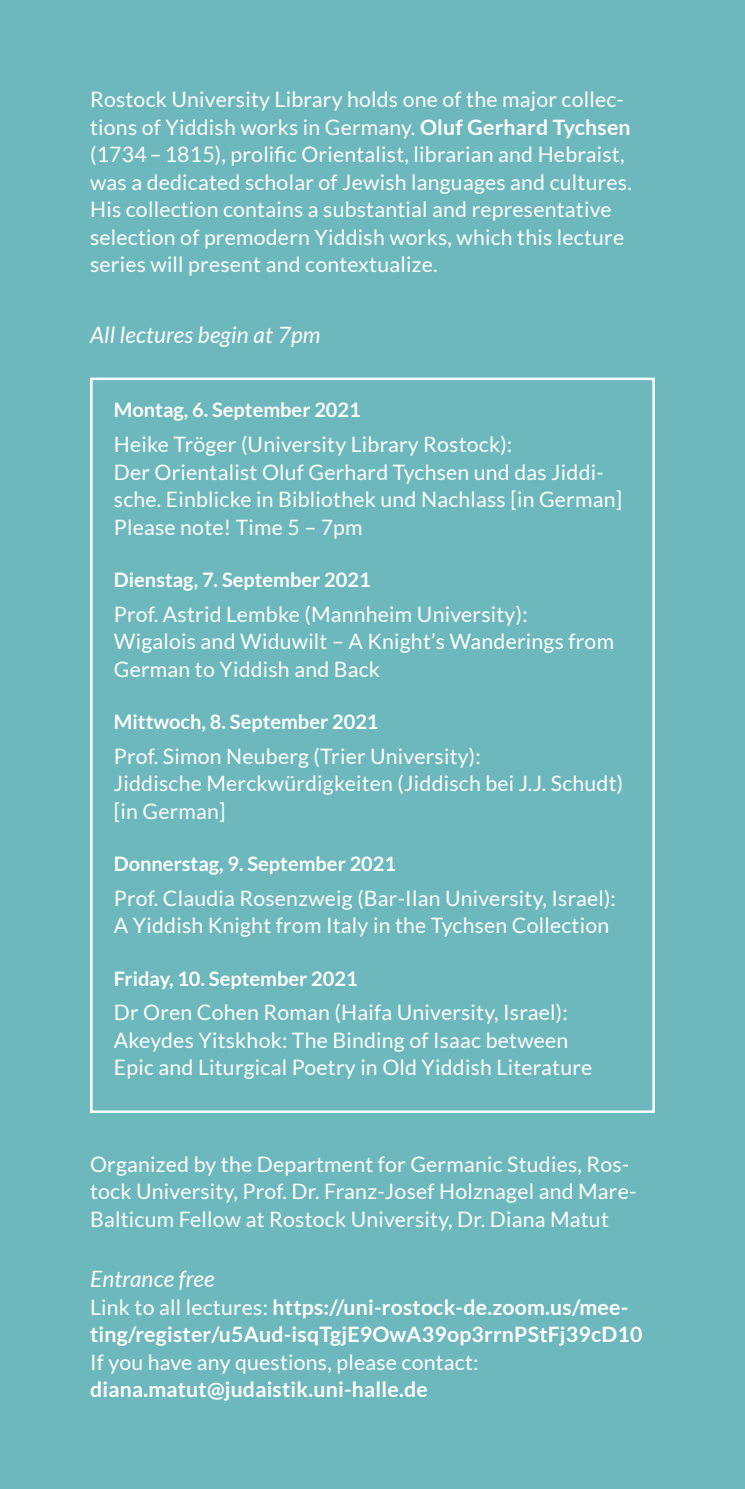
<style>
.page{position:relative;width:745px;height:1489px;background:#fff}
.page>*{position:absolute;margin:0;border:0;box-sizing:border-box;transform-origin:0 0}
.t1{font:italic 22.5px "Lato";letter-spacing:.01em;color:#fff}
.t2{font:21.25px/27.5px "Lato";letter-spacing:.01em;color:#fff}
.t3{font:700 21.25px/27.5px "Lato";letter-spacing:.01em;color:#fff}
.t4{font:700 20px "Lato";color:#fff}
.s1{font-weight:700}
.s2{font-weight:400}
</style>
<div class="page">
<div style="left:0;top:0;width:744px;height:1488px;background:#6cb8bc"></div>
<p class="t2" style="left:90px;top:85px;width:543px">Rostock University Library holds one of the major collec&shy;tions of Yiddish works in Germany. <span class="s1">Oluf Gerhard Tychsen </span>(1734– 1815), prolific Orientalist, librarian and Hebraist, was a dedicated scholar of Jewish languages and cultures.<br>His collection contains a substantial and representative selection of premodern Yiddish works, which this lecture series will present and contextualize.</p>
<p class="t1" style="left:90px;top:320px;width:232px">All lectures begin at 7pm</p>
<p class="t4" style="left:114px;top:398px;width:248px">Montag, 6. September 2021</p>
<p class="t2" style="left:114px;top:430px;width:509px">Heike Tröger (University Library Rostock):<br>Der Orientalist Oluf Gerhard Tychsen und das Jiddi&shy;sche. Einblicke in Bibliothek und Nachlass [in German] Please note! Time 5 – 7pm</p>
<p class="t4" style="left:114px;top:567px;width:258px">Dienstag, 7. September 2021</p>
<p class="t2" style="left:114px;top:599px;width:501px">Prof. Astrid Lembke (Mannheim University):<br>Wigalois and Widuwilt – A Knight’s Wanderings from<br>German to Yiddish and Back</p>
<p class="t4" style="left:114px;top:709px;width:266px">Mittwoch, 8. September 2021</p>
<p class="t2" style="left:114px;top:741px;width:510px">Prof. Simon Neuberg (Trier University):<br>Jiddische Merckwürdigkeiten (Jiddisch bei J.J. Schudt) [in German]</p>
<p class="t4" style="left:114px;top:851px;width:283px">Donnerstag, 9. September 2021</p>
<p class="t2" style="left:114px;top:883px;width:503px">Prof. Claudia Rosenzweig (Bar-Ilan University, Israel):<br>A Yiddish Knight from Italy in the Tychsen Collection</p>
<p class="t4" style="left:114px;top:965px;width:245px">Friday, 10. September 2021</p>
<p class="t2" style="left:114px;top:998px;width:479px">Dr Oren Cohen Roman (Haifa University, Israel):<br>Akeydes Yitskhok: The Binding of Isaac between<br>Epic and Liturgical Poetry in Old Yiddish Literature</p>
<p class="t2" style="left:90px;top:1149px;width:547px">Organized by the Department for Germanic Studies, Ros&shy;tock University, Prof. Dr. Franz-Josef Holznagel and Mare-<br>Balticum Fellow at Rostock University, Dr. Diana Matut</p>
<p class="t1" style="left:90px;top:1264px;width:126px">Entrance free</p>
<p class="t3" style="left:90px;top:1292px;width:553px"><span class="s2">Link to all lectures:</span> https://uni-rostock-de.zoom.us/mee&shy;ting/register/u5Aud-isqTgjE9OwA39op3rrnPStFj39cD10</p>
<p class="t2" style="left:90px;top:1347px;width:390px">If you have any questions, please contact:</p>
<p class="t3" style="left:90px;top:1374px;width:339px">diana.matut@judaistik.uni-halle.de</p>
</div>
